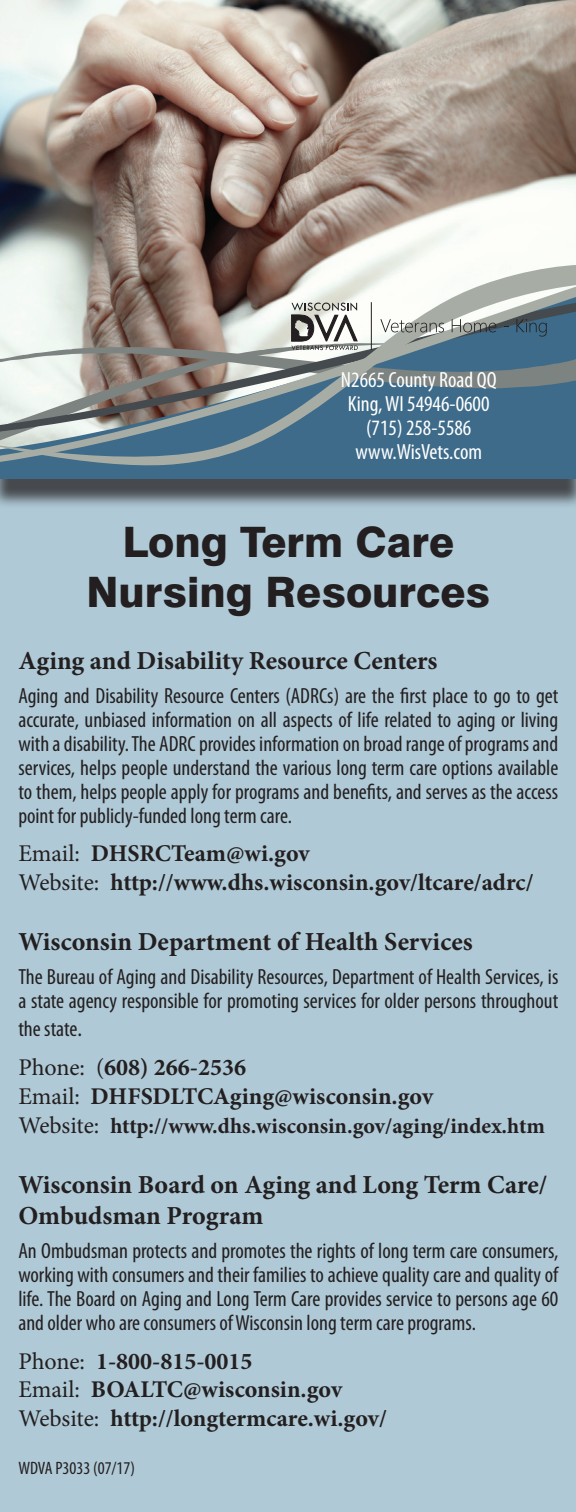
<style>
.page{position:relative;width:576px;height:1512px;background:#fff}
.page>*{position:absolute;margin:0;border:0;box-sizing:border-box;transform-origin:0 0}
.t1{font:800 42px "Swiss 721 BT";color:#231f20}
.t2{font:700 26px "Minion Pro";color:#231f20}
.t3{font:700 24px "Minion Pro";color:#231f20}
.t4{font:condensed 22px/24px "Myriad Pro";color:#231f20;text-align:justify}
.t5{font:condensed 22px "Myriad Pro";color:#fff}
.t6{font:700 22px "Minion Pro";color:#231f20}
.t7{font:condensed 18px "Myriad Pro";color:#231f20}
.s1{font-weight:400}
.s2{font-size:24px}
.s3{font-weight:400;font-size:24px}
</style>
<div class="page">
<div style="left:0;top:445px;width:576px;height:1067px;background:#afc9d6"></div>
<div style="left:0;top:9px;width:576px;height:500px;background:#231f20;opacity:.75"></div>
<img style="left:0;top:0;width:576px;height:167px">
<svg style="left:0;top:475px;width:420px;height:3px"></svg>
<svg style="left:0;top:167px;width:576px;height:27px"></svg>
<svg style="left:0;top:194px;width:576px;height:279px"></svg>
<hr style="left:371px;top:302px;width:1px;height:48px;background:#231f20">
<svg style="left:291px;top:303px;width:67px;height:47px"></svg>
<svg style="left:380px;top:319px;width:64px;height:13px"></svg>
<svg style="left:452px;top:319px;width:44px;height:13px"></svg>
<svg style="left:516px;top:319px;width:31px;height:18px"></svg>
<p class="t5" style="left:341px;top:366px;width:157px">N2665 County Road QQ</p>
<p class="t5" style="left:348px;top:390px;width:143px">King, WI 54946-0600</p>
<p class="t5" style="left:366px;top:414px;width:107px">(715) 258-5586</p>
<p class="t5" style="left:355px;top:438px;width:128px">www.WisVets.com</p>
<p class="t1" style="left:123px;top:516px;width:333px">Long Term Care</p>
<p class="t1" style="left:86px;top:567px;width:405px">Nursing Resources</p>
<p class="t2" style="left:18px;top:642px;width:421px">Aging and Disability Resource Centers</p>
<p class="t4" style="left:18px;top:683px;width:542px">Aging and Disability Resource Centers (ADRCs) are the first place to go to get accurate, unbiased information on all aspects of life related to aging or living with a disability. The ADRC provides information on broad range of programs and services, helps people understand the various long term care options available to them, helps people apply for programs and benefits, and serves as the access point for publicly-funded long term care.</p>
<p class="t3" style="left:18px;top:837px;width:293px"><span class="s1">Email:</span> DHSRCTeam@wi.gov</p>
<p class="t3" style="left:18px;top:866px;width:517px"><span class="s1">Website:</span> http://www.dhs.wisconsin.gov/ltcare/adrc/</p>
<p class="t2" style="left:18px;top:924px;width:456px">Wisconsin Department of Health Services</p>
<p class="t4" style="left:18px;top:965px;width:542px">The Bureau of Aging and Disability Resources, Department of Health Services, is a state agency responsible for promoting services for older persons throughout</p>
<p class="t4" style="left:18px;top:1017px;width:65px">the state<span class="s2">.</span></p>
<p class="t3" style="left:18px;top:1050px;width:229px"><span class="s1">Phone: (</span>608) 266-2536</p>
<p class="t3" style="left:18px;top:1079px;width:416px"><span class="s1">Email:</span> DHFSDLTCAging@wisconsin.gov</p>
<p class="t6" style="left:18px;top:1110px;width:528px"><span class="s3">Website:</span> http://www.dhs.wisconsin.gov/aging/index.htm</p>
<p class="t2" style="left:18px;top:1166px;width:530px">Wisconsin Board on Aging and Long Term Care/</p>
<p class="t2" style="left:18px;top:1197px;width:247px">Ombudsman Program</p>
<p class="t4" style="left:18px;top:1238px;width:542px">An Ombudsman protects and promotes the rights of long term care consumers, working with consumers and their families to achieve quality care and quality of life. The Board on Aging and Long Term Care provides service to persons age 60 and older who are consumers of Wisconsin long term care programs.</p>
<p class="t3" style="left:18px;top:1344px;width:236px"><span class="s1">Phone:</span> 1-800-815-0015</p>
<p class="t3" style="left:18px;top:1373px;width:325px"><span class="s1">Email:</span> BOALTC@wisconsin.gov</p>
<p class="t3" style="left:18px;top:1402px;width:370px"><span class="s1">Website:</span> http://longtermcare.wi.gov/</p>
<p class="t7" style="left:18px;top:1457px;width:118px">WDVA P3033 (07/17)</p>
</div>
